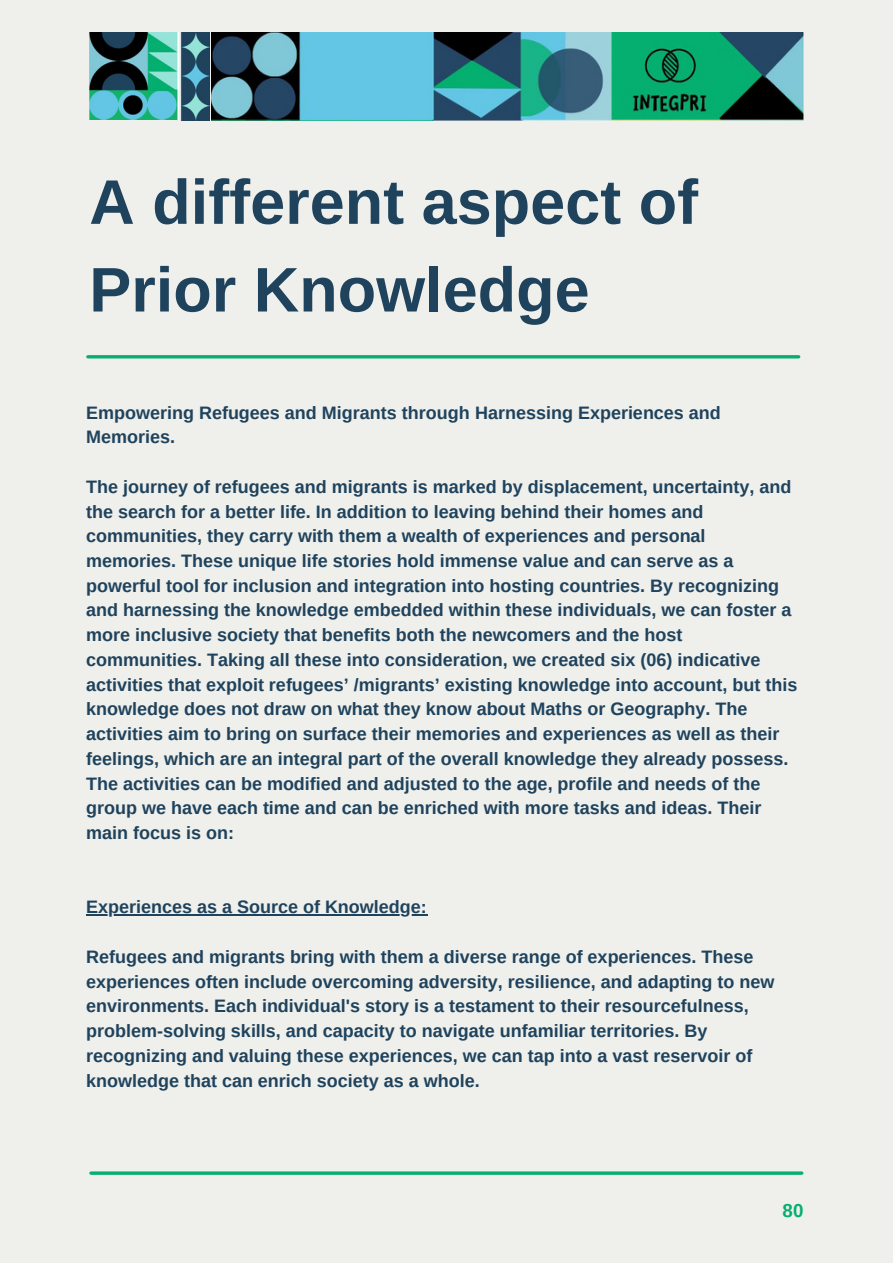
<style>
.page{position:relative;width:893px;height:1264px;background:#fff}
.page>*{position:absolute;margin:0;border:0;box-sizing:border-box;transform-origin:0 0}
.t1{font:700 63px/87.6px "Arimo";color:#1f435d}
.t2{font:700 18.75px "Arimo";color:#04af6f}
.t3{font:700 18px/24.8px "Arimo";color:#1f435d}
</style>
<div class="page">
<div style="left:0;top:0;width:892px;height:1262px;background:#efefeb"></div>
<hr style="left:91px;top:1171px;width:710px;height:3px;background:#04af6f">
<hr style="left:88px;top:355px;width:710px;height:3px;background:#04af6f">
<img style="left:212px;top:32px;width:591px;height:89px">
<img style="left:89px;top:32px;width:89px;height:88px">
<img style="left:180px;top:33px;width:30px;height:87px">
<hr style="left:86px;top:914px;width:341px;height:1px;background:#1f435d">
<p class="t1" style="left:89px;top:158px;width:610px">A different aspect of<br>Prior Knowledge</p>
<p class="t3" style="left:86px;top:400px;width:636px">Empowering Refugees and Migrants through Harnessing Experiences and<br>Memories.</p>
<p class="t3" style="left:86px;top:474px;width:712px">The journey of refugees and migrants is marked by displacement, uncertainty, and the search for a better life. In addition to leaving behind their homes and communities, they carry with them a wealth of experiences and personal memories. These unique life stories hold immense value and can serve as a powerful tool for inclusion and integration into hosting countries. By recognizing and harnessing the knowledge embedded within these individuals, we can foster a more inclusive society that benefits both the newcomers and the host communities. Taking all these into consideration, we created six (06) indicative activities that exploit refugees’ /migrants’ existing knowledge into account, but this knowledge does not draw on what they know about Maths or Geography. The activities aim to bring on surface their memories and experiences as well as their feelings, which are an integral part of the overall knowledge they already possess.<br>The activities can be modified and adjusted to the age, profile and needs of the group we have each time and can be enriched with more tasks and ideas. Their main focus is on:</p>
<p class="t3" style="left:86px;top:894px;width:342px">Experiences as a Source of Knowledge:</p>
<p class="t3" style="left:86px;top:944px;width:689px">Refugees and migrants bring with them a diverse range of experiences. These experiences often include overcoming adversity, resilience, and adapting to new environments. Each individual's story is a testament to their resourcefulness, problem-solving skills, and capacity to navigate unfamiliar territories. By recognizing and valuing these experiences, we can tap into a vast reservoir of knowledge that can enrich society as a whole.</p>
<p class="t2" style="left:782px;top:1200px;width:22px">80</p>
</div>
